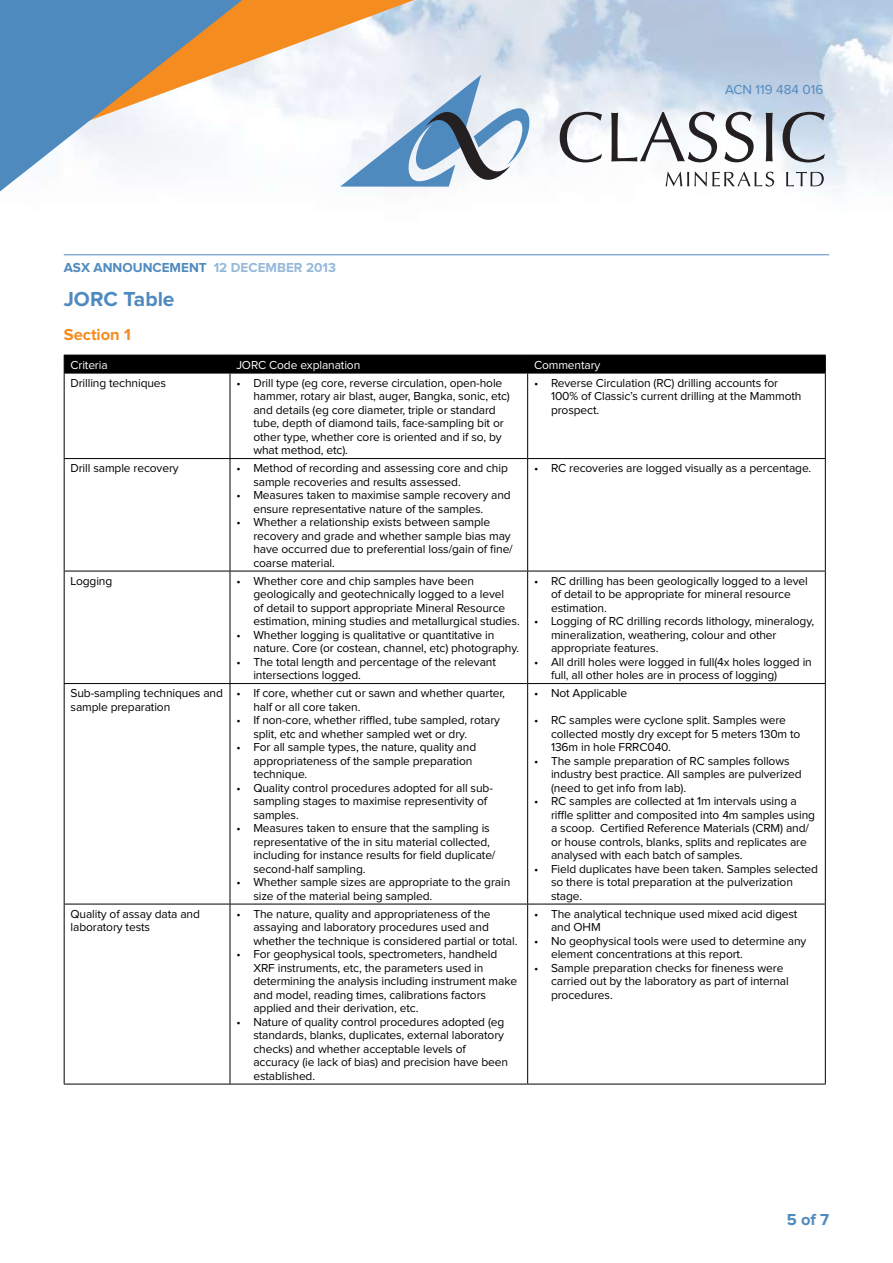
<style>
.page{position:relative;width:893px;height:1263px;background:#fff}
.page>*{position:absolute;margin:0;border:0;box-sizing:border-box;transform-origin:0 0}
.t1{font:700 21px "Proxima Nova";color:#4f8abf}
.t2{font:700 16.5px "Proxima Nova";color:#f58c1f}
.t3{font:700 16.5px "Proxima Nova";color:#4f8abf}
.t4{font:700 13.5px "Proxima Nova";color:#4f8abf}
.t5{font:13.5px "Proxima Nova";color:#4f8abf}
.t6{font:12px/13.5px "Proxima Nova";letter-spacing:-.01em;color:#000}
.t7{font:12px "Proxima Nova";letter-spacing:-.01em;color:#fff}
.s1{color:#95b9d9}
</style>
<div class="page">
<img style="left:0;top:0;width:893px;height:192px">
<svg style="left:242px;top:0;width:172px;height:133px"></svg>
<svg style="left:0;top:0;width:242px;height:191px;fill:#4f8abf"></svg>
<svg style="left:666px;top:172px;width:108px;height:15px"></svg>
<svg style="left:786px;top:172px;width:38px;height:14px"></svg>
<svg style="left:560px;top:112px;width:42px;height:50px"></svg>
<svg style="left:783px;top:112px;width:42px;height:50px;background:#a8b2be"></svg>
<svg style="left:766px;top:113px;width:7px;height:48px"></svg>
<svg style="left:724px;top:112px;width:30px;height:50px"></svg>
<svg style="left:611px;top:112px;width:106px;height:50px"></svg>
<svg style="left:340px;top:75px;width:197px;height:117px"></svg>
<hr style="left:64px;top:254px;width:765px;height:1px;background:#4f8abf">
<div style="left:64px;top:355px;width:762px;height:18px;background:#000"></div>
<hr style="left:64px;top:373px;width:166px;height:1px;background:#000">
<hr style="left:64px;top:373px;width:1px;height:85px;background:#000">
<hr style="left:230px;top:373px;width:298px;height:1px;background:#000">
<hr style="left:230px;top:373px;width:1px;height:85px;background:#000">
<hr style="left:528px;top:373px;width:298px;height:1px;background:#000">
<hr style="left:527px;top:373px;width:1px;height:85px;background:#000">
<hr style="left:825px;top:373px;width:1px;height:85px;background:#000">
<hr style="left:64px;top:458px;width:166px;height:1px;background:#000">
<hr style="left:64px;top:459px;width:1px;height:112px;background:#000">
<hr style="left:230px;top:458px;width:298px;height:1px;background:#000">
<hr style="left:230px;top:459px;width:1px;height:112px;background:#000">
<hr style="left:528px;top:458px;width:298px;height:1px;background:#000">
<hr style="left:527px;top:459px;width:1px;height:112px;background:#000">
<hr style="left:825px;top:459px;width:1px;height:112px;background:#000">
<hr style="left:64px;top:571px;width:166px;height:1px;background:#000">
<hr style="left:64px;top:571px;width:1px;height:112px;background:#000">
<hr style="left:230px;top:571px;width:298px;height:1px;background:#000">
<hr style="left:230px;top:571px;width:1px;height:112px;background:#000">
<hr style="left:528px;top:571px;width:298px;height:1px;background:#000">
<hr style="left:527px;top:571px;width:1px;height:112px;background:#000">
<hr style="left:825px;top:571px;width:1px;height:112px;background:#000">
<hr style="left:64px;top:683px;width:166px;height:1px;background:#000">
<hr style="left:64px;top:684px;width:1px;height:220px;background:#000">
<hr style="left:230px;top:683px;width:298px;height:1px;background:#000">
<hr style="left:230px;top:684px;width:1px;height:220px;background:#000">
<hr style="left:528px;top:683px;width:298px;height:1px;background:#000">
<hr style="left:527px;top:684px;width:1px;height:220px;background:#000">
<hr style="left:825px;top:684px;width:1px;height:220px;background:#000">
<hr style="left:64px;top:904px;width:166px;height:1px;background:#000">
<hr style="left:64px;top:904px;width:1px;height:180px;background:#000">
<hr style="left:230px;top:904px;width:298px;height:1px;background:#000">
<hr style="left:230px;top:904px;width:1px;height:180px;background:#000">
<hr style="left:528px;top:904px;width:298px;height:1px;background:#000">
<hr style="left:527px;top:904px;width:1px;height:180px;background:#000">
<hr style="left:825px;top:904px;width:1px;height:180px;background:#000">
<hr style="left:64px;top:1084px;width:166px;height:1px;background:#000">
<hr style="left:230px;top:1084px;width:298px;height:1px;background:#000">
<hr style="left:528px;top:1084px;width:298px;height:1px;background:#000">
<p class="t5" style="left:725px;top:84px;width:100px">ACN 119 484 016</p>
<p class="t4" style="left:64px;top:261px;width:274px">ASX ANNOUNCEMENT <span class="s1">12 DECEMBER 2013</span></p>
<h1 class="t1" style="left:64px;top:290px;width:26px">JORC</h1>
<h1 class="t1" style="left:123px;top:290px;width:53px">TABLE</h1>
<h2 class="t2" style="left:64px;top:327px;width:69px">SECTION 1</h2>
<p class="t7" style="left:71px;top:359px;width:39px">Criteria</p>
<p class="t7" style="left:236px;top:359px;width:125px">JORC Code explanation</p>
<p class="t7" style="left:534px;top:359px;width:68px">Commentary</p>
<p class="t6" style="left:71px;top:377px;width:97px">Drilling techniques</p>
<p class="t6" style="left:253px;top:377px;width:258px;text-indent:-17px">• Drill type (eg core, reverse circulation, open-hole hammer, rotary air blast, auger, Bangka, sonic, etc) and details (eg core diameter, triple or standard tube, depth of diamond tails, face-sampling bit or other type, whether core is oriented and if so, by what method, etc).</p>
<p class="t6" style="left:551px;top:377px;width:252px;text-indent:-17px">• Reverse Circulation (RC) drilling accounts for<br>100% of Classic’s current drilling at the Mammoth prospect.</p>
<p class="t6" style="left:71px;top:462px;width:110px">Drill sample recovery</p>
<p class="t6" style="left:253px;top:462px;width:256px;text-indent:-17px">• Method of recording and assessing core and chip sample recoveries and results assessed.</p>
<p class="t6" style="left:253px;top:489px;width:259px;text-indent:-17px">• Measures taken to maximise sample recovery and ensure representative nature of the samples.</p>
<p class="t6" style="left:253px;top:516px;width:261px;text-indent:-17px">• Whether a relationship exists between sample recovery and grade and whether sample bias may have occurred due to preferential loss/gain of fine/ coarse material.</p>
<p class="t6" style="left:534px;top:462px;width:279px">• RC recoveries are logged visually as a percentage.</p>
<p class="t6" style="left:71px;top:575px;width:43px">Logging</p>
<p class="t6" style="left:253px;top:575px;width:268px;text-indent:-17px">• Whether core and chip samples have been geologically and geotechnically logged to a level<br>of detail to support appropriate Mineral Resource estimation, mining studies and metallurgical studies.</p>
<p class="t6" style="left:253px;top:629px;width:267px;text-indent:-17px">• Whether logging is qualitative or quantitative in nature. Core (or costean, channel, etc) photography.</p>
<p class="t6" style="left:253px;top:656px;width:244px;text-indent:-17px">• The total length and percentage of the relevant intersections logged.</p>
<p class="t6" style="left:71px;top:687px;width:154px">Sub-sampling techniques and sample preparation</p>
<p class="t6" style="left:253px;top:687px;width:253px;text-indent:-17px">• If core, whether cut or sawn and whether quarter, half or all core taken.</p>
<p class="t6" style="left:253px;top:714px;width:248px;text-indent:-17px">• If non-core, whether riffled, tube sampled, rotary split, etc and whether sampled wet or dry.</p>
<p class="t6" style="left:253px;top:741px;width:224px;text-indent:-17px">• For all sample types, the nature, quality and appropriateness of the sample preparation technique.</p>
<p class="t6" style="left:253px;top:781px;width:241px;text-indent:-17px">• Quality control procedures adopted for all sub&shy;sampling stages to maximise representivity of samples.</p>
<p class="t6" style="left:253px;top:822px;width:244px;text-indent:-17px">• Measures taken to ensure that the sampling is representative of the in situ material collected, including for instance results for field duplicate/ second-half sampling.</p>
<p class="t6" style="left:253px;top:876px;width:258px;text-indent:-17px">• Whether sample sizes are appropriate to the grain size of the material being sampled.</p>
<p class="t6" style="left:71px;top:907px;width:131px">Quality of assay data and laboratory tests</p>
<p class="t6" style="left:253px;top:907px;width:266px;text-indent:-17px">• The nature, quality and appropriateness of the assaying and laboratory procedures used and whether the technique is considered partial or total.</p>
<p class="t6" style="left:253px;top:948px;width:265px;text-indent:-17px">• For geophysical tools, spectrometers, handheld XRF instruments, etc, the parameters used in determining the analysis including instrument make and model, reading times, calibrations factors applied and their derivation, etc.</p>
<p class="t6" style="left:253px;top:1015px;width:256px;text-indent:-17px">• Nature of quality control procedures adopted (eg standards, blanks, duplicates, external laboratory checks) and whether acceptable levels of accuracy (ie lack of bias) and precision have been established.</p>
<p class="t6" style="left:551px;top:575px;width:258px;text-indent:-17px">• RC drilling has been geologically logged to a level of detail to be appropriate for mineral resource estimation.</p>
<p class="t6" style="left:551px;top:615px;width:265px;text-indent:-17px">• Logging of RC drilling records lithology, mineralogy, mineralization, weathering, colour and other appropriate features.</p>
<p class="t6" style="left:551px;top:656px;width:262px;text-indent:-17px">• All drill holes were logged in full(4x holes logged in full, all other holes are in process of logging)</p>
<p class="t6" style="left:534px;top:687px;width:95px">• Not Applicable</p>
<p class="t6" style="left:551px;top:714px;width:251px;text-indent:-17px">• RC samples were cyclone split. Samples were collected mostly dry except for 5 meters 130m to<br>136m in hole FRRC040.</p>
<p class="t6" style="left:551px;top:754px;width:252px;text-indent:-17px">• The sample preparation of RC samples follows industry best practice. All samples are pulverized (need to get info from lab).</p>
<p class="t6" style="left:551px;top:795px;width:266px;text-indent:-17px">• RC samples are collected at 1m intervals using a riffle splitter and composited into 4m samples using a scoop. Certified Reference Materials (CRM) and/ or house controls, blanks, splits and replicates are analysed with each batch of samples.</p>
<p class="t6" style="left:551px;top:862px;width:269px;text-indent:-17px">• Field duplicates have been taken. Samples selected so there is total preparation at the pulverization stage.</p>
<p class="t6" style="left:551px;top:907px;width:248px;text-indent:-17px">• The analytical technique used mixed acid digest and OHM</p>
<p class="t6" style="left:551px;top:934px;width:257px;text-indent:-17px">• No geophysical tools were used to determine any element concentrations at this report.</p>
<p class="t6" style="left:551px;top:961px;width:239px;text-indent:-17px">• Sample preparation checks for fineness were carried out by the laboratory as part of internal procedures.</p>
<h2 class="t3" style="left:787px;top:1212px;width:44px">5 OF 7</h2>
</div>
